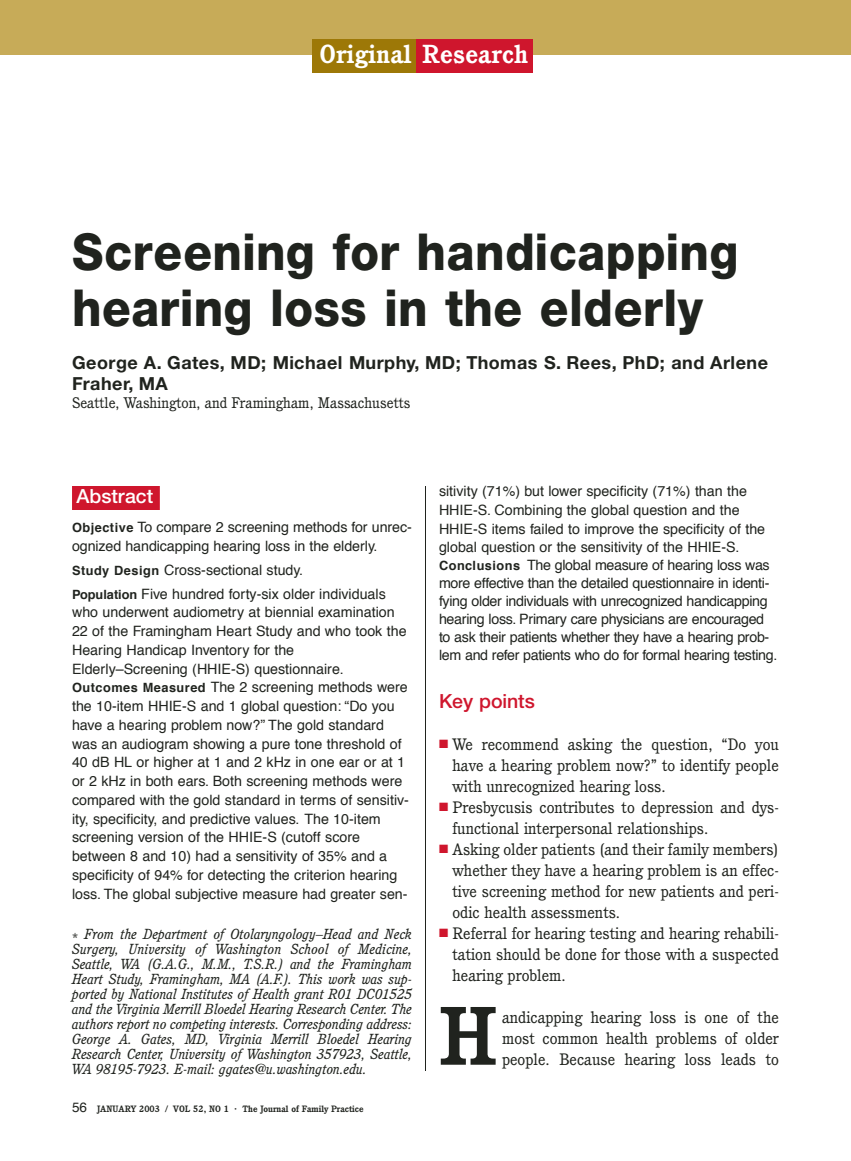
<style>
.page{position:relative;width:851px;height:1161px;background:#fff}
.page>*{position:absolute;margin:0;border:0;box-sizing:border-box;transform-origin:0 0}
.t1{font:700 80.85px "Cushing";color:#20231e}
.t2{font:800 51px/55.5px "Helvetica Neue";letter-spacing:.01em;color:#20231e;scale:.92 1}
.t3{font:700 25.5px "Cushing";letter-spacing:.015em;color:#fff}
.t4{font:500 19.5px "Helvetica Neue";color:#cf162d}
.t5{font:500 19.5px "Helvetica Neue";color:#fff}
.t6{font:700 18px/21px "Helvetica Neue";letter-spacing:.03em;color:#20231e}
.t7{font:16.2px/21px "Cushing";color:#20231e;text-align:justify}
.t8{font:15px "Cushing";color:#20231e}
.t9{font:14.25px/18.8px "Helvetica";color:#20231e}
.t10{font:italic 14.25px/15px "Cushing";color:#20231e;text-align:justify}
.t11{font:14.25px/18.3px "Helvetica";letter-spacing:-.02em;color:#20231e}
.t12{font:700 9px "Cushing";color:#20231e}
.s1{font-weight:700;font-size:12.75px}
.s2{font-family:"Helvetica";font-weight:400;font-size:13.5px}
.s3{font-size:10.5px}
.s4{color:#cf162d}
</style>
<div class="page">
<div style="left:0;top:0;width:850px;height:55px;background:#c7ab58"></div>
<div style="left:312px;top:39px;width:108px;height:33px;background:#9d7807"></div>
<div style="left:416px;top:39px;width:117px;height:33px;background:#cf162d"></div>
<hr style="left:425px;top:486px;width:1px;height:585px;background:#20231e">
<div style="left:72px;top:486px;width:88px;height:12px;background:#cf162d"></div>
<div style="left:72px;top:498px;width:88px;height:12px;background:#cf162d"></div>
<h3 class="t3" style="left:319px;top:44px;width:210px">Original Research</h3>
<h2 class="t2" style="left:72px;top:229px;width:725px">Screening for handicapping hearing loss in the elderly</h2>
<p class="t6" style="left:72px;top:354px;width:697px">George A. Gates, MD; Michael Murphy, MD; Thomas S. Rees, PhD; and Arlene<br>Fraher, MA</p>
<p class="t8" style="left:72px;top:397px;width:340px">Seattle, Washington, and Framingham, Massachusetts</p>
<h3 class="t5" style="left:76px;top:489px;width:78px">Abstract</h3>
<p class="t9" style="left:72px;top:519px;width:341px"><span class="s1">Objective</span> To compare 2 screening methods for unrec&shy;ognized handicapping hearing loss in the elderly.</p>
<p class="t9" style="left:72px;top:559px;width:315px;line-height:24px"><span class="s1">Study Design</span> Cross-sectional study.<br><span class="s1">Population</span> Five hundred forty-six older individuals</p>
<p class="t9" style="left:72px;top:604px;width:338px">who underwent audiometry at biennial examination 22 of the Framingham Heart Study and who took the Hearing Handicap Inventory for the Elderly–Screening (HHIE-S) questionnaire.<br><span class="s1">Outcomes Measured</span> The 2 screening methods were the 10-item HHIE-S and 1 global question: “Do you have a hearing problem now?” The gold standard was an audiogram showing a pure tone threshold of 40 dB HL or higher at 1 and 2 kHz in one ear or at 1 or 2 kHz in both ears. Both screening methods were compared with the gold standard in terms of sensitiv&shy;ity, specificity, and predictive values. The 10-item screening version of the HHIE-S (cutoff score between 8 and 10) had a sensitivity of 35% and a specificity of 94% for detecting the criterion hearing loss. The global subjective measure had greater sen-</p>
<p class="t10" style="left:72px;top:928px;width:341px">✮ From the Department of Otolaryngology–Head and Neck Surgery, University of Washington School of Medicine, Seattle, WA (G.A.G., M.M., T.S.R.) and the Framingham Heart Study, Framingham, MA (A.F.). This work was sup&shy;ported by National Institutes of Health grant R01 DC01525 and the Virginia Merrill Bloedel Hearing Research Center. The authors report no competing interests. Corresponding address:<br>George A. Gates, MD, Virginia Merrill Bloedel Hearing Research Center, University of Washington 357923, Seattle, WA 98195-7923. E-mail: ggates@u.washington.edu.</p>
<p class="t12" style="left:72px;top:1106px;width:293px"><span class="s2">56</span> JANUARY 2003 / VOL 52, NO 1 <span class="s3">·</span> The Journal of Family Practice</p>
<p class="t11" style="left:439px;top:483px;width:340px">sitivity (71%) but lower specificity (71%) than the HHIE-S. Combining the global question and the HHIE-S items failed to improve the specificity of the global question or the sensitivity of the HHIE-S.<br><span class="s1">Conclusions</span> The global measure of hearing loss was more effective than the detailed questionnaire in identi&shy;fying older individuals with unrecognized handicapping hearing loss. Primary care physicians are encouraged to ask their patients whether they have a hearing prob&shy;lem and refer patients who do for formal hearing testing.</p>
<h3 class="t4" style="left:439px;top:694px;width:97px">Key points</h3>
<p class="t7" style="left:452px;top:735px;width:328px;text-indent:-14px"><span class="s4">■</span> We recommend asking the question, “Do you have a hearing problem now?” to identify people with unrecognized hearing loss.</p>
<p class="t7" style="left:452px;top:798px;width:328px;text-indent:-14px"><span class="s4">■</span> Presbycusis contributes to depression and dys&shy;functional interpersonal relationships.</p>
<p class="t7" style="left:452px;top:840px;width:328px;text-indent:-14px"><span class="s4">■</span> Asking older patients (and their family members) whether they have a hearing problem is an effec&shy;tive screening method for new patients and peri&shy;odic health assessments.</p>
<p class="t7" style="left:452px;top:924px;width:328px;text-indent:-14px"><span class="s4">■</span> Referral for hearing testing and hearing rehabili&shy;tation should be done for those with a suspected hearing problem.</p>
<h1 class="t1" style="left:439px;top:1005px;width:60px">H</h1>
<p class="t7" style="left:502px;top:1008px;width:278px">andicapping hearing loss is one of the most common health problems of older people. Because hearing loss leads to</p>
</div>
